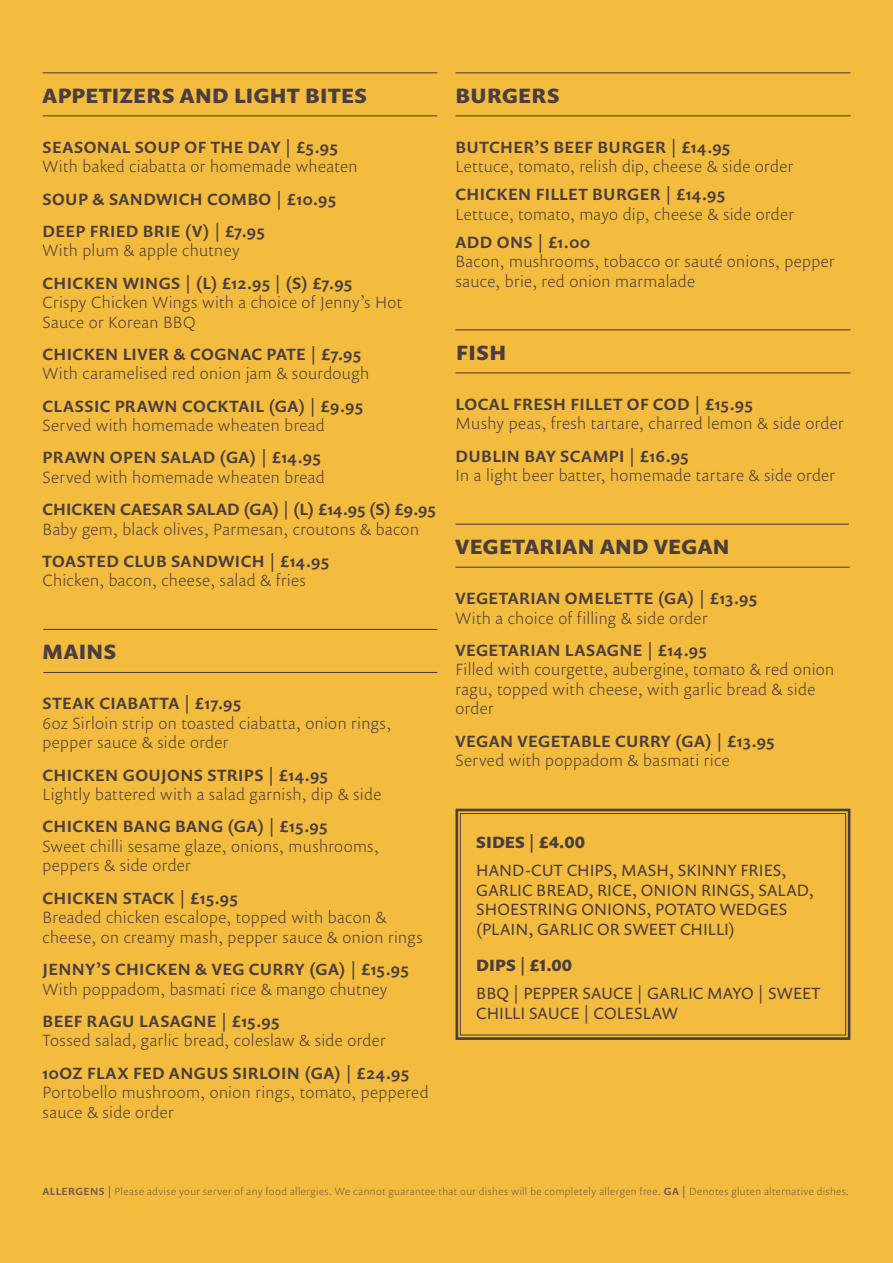
<style>
.page{position:relative;width:893px;height:1263px;background:#f3bc3e}
.page>*{position:absolute;margin:0;border:0;box-sizing:border-box;transform-origin:0 0}
.t1{font:700 21px "Prenton RP Pro";letter-spacing:.02em;color:#4b3e3e}
.t2{font:300 16.5px/19.5px "Prenton RP Pro";letter-spacing:.025em;color:#4b3e3e}
.t3{font:500 16.5px/32.2px "Prenton RP Pro";letter-spacing:.03em;color:#4b3e3e}
.t4{font:16.5px/19.5px "Prenton RP Pro";letter-spacing:.01em;color:#4b3e3e}
.t5{font:500 16.5px "Prenton RP Pro";letter-spacing:.01em;color:#4b3e3e}
.t6{font:700 16.5px "Prenton RP Pro";letter-spacing:.005em;color:#4b3e3e}
.t7{font:300 10.5px "Prenton RP Pro";letter-spacing:.04em;color:#715d4d}
.s1{font-weight:500}
</style>
<div class="page">
<svg style="left:455px;top:808px;width:396px;height:232px"></svg>
<div style="left:460px;top:813px;width:386px;height:222px;border:1px solid #4b3e3e"></div>
<hr style="left:43px;top:72px;width:394px;height:1px;background:#4b3e3e">
<hr style="left:43px;top:115px;width:394px;height:1px;background:#4b3e3e">
<hr style="left:43px;top:629px;width:394px;height:1px;background:#4b3e3e">
<hr style="left:43px;top:672px;width:394px;height:1px;background:#4b3e3e">
<hr style="left:455px;top:72px;width:395px;height:1px;background:#4b3e3e">
<hr style="left:455px;top:115px;width:395px;height:1px;background:#4b3e3e">
<hr style="left:455px;top:329px;width:395px;height:1px;background:#4b3e3e">
<hr style="left:455px;top:372px;width:395px;height:1px;background:#4b3e3e">
<hr style="left:455px;top:524px;width:394px;height:1px;background:#4b3e3e">
<hr style="left:455px;top:567px;width:395px;height:1px;background:#4b3e3e">
<p class="t1" style="left:43px;top:81px;width:326px">APPETIZERS AND LIGHT BITES</p>
<p class="t3" style="left:43px;top:130px;width:297px">SEASONAL SOUP OF THE DAY | £5.95</p>
<p class="t2" style="left:43px;top:156px;width:317px">With baked ciabatta or homemade wheaten</p>
<p class="t3" style="left:43px;top:182px;width:295px">SOUP &amp; SANDWICH COMBO | £10.95<br>DEEP FRIED BRIE (V) | £7.95</p>
<p class="t2" style="left:43px;top:240px;width:199px">With plum &amp; apple chutney</p>
<p class="t3" style="left:43px;top:266px;width:311px">CHICKEN WINGS | (L) £12.95 | (S) £7.95</p>
<p class="t2" style="left:43px;top:292px;width:361px">Crispy Chicken Wings with a choice of Jenny’s Hot<br>Sauce or Korean BBQ</p>
<p class="t3" style="left:43px;top:338px;width:320px">CHICKEN LIVER &amp; COGNAC PATE | £7.95</p>
<p class="t2" style="left:43px;top:363px;width:328px">With caramelised red onion jam &amp; sourdough</p>
<p class="t3" style="left:43px;top:389px;width:322px">CLASSIC PRAWN COCKTAIL (GA) | £9.95</p>
<p class="t2" style="left:43px;top:415px;width:284px">Served with homemade wheaten bread</p>
<p class="t3" style="left:43px;top:441px;width:280px">PRAWN OPEN SALAD (GA) | £14.95</p>
<p class="t2" style="left:43px;top:467px;width:284px">Served with homemade wheaten bread</p>
<p class="t5" style="left:43px;top:498px;width:395px">CHICKEN CAESAR SALAD (GA) | (L) £14.95 (S) £9.95</p>
<p class="t2" style="left:43px;top:518px;width:378px">Baby gem, black olives, Parmesan, croutons &amp; bacon</p>
<p class="t3" style="left:43px;top:545px;width:288px">TOASTED CLUB SANDWICH | £14.95</p>
<p class="t2" style="left:43px;top:570px;width:265px">Chicken, bacon, cheese, salad &amp; fries</p>
<p class="t1" style="left:43px;top:637px;width:75px">MAINS</p>
<p class="t3" style="left:43px;top:687px;width:200px">STEAK CIABATTA | £17.95</p>
<p class="t2" style="left:43px;top:713px;width:350px">6oz Sirloin strip on toasted ciabatta, onion rings, pepper sauce &amp; side order</p>
<p class="t3" style="left:43px;top:758px;width:287px">CHICKEN GOUJONS STRIPS | £14.95</p>
<p class="t2" style="left:43px;top:784px;width:340px">Lightly battered with a salad garnish, dip &amp; side</p>
<p class="t3" style="left:43px;top:810px;width:286px">CHICKEN BANG BANG (GA) | £15.95</p>
<p class="t2" style="left:43px;top:836px;width:338px">Sweet chilli sesame glaze, onions, mushrooms, peppers &amp; side order</p>
<p class="t3" style="left:43px;top:881px;width:197px">CHICKEN STACK | £15.95</p>
<p class="t2" style="left:43px;top:907px;width:382px">Breaded chicken escalope, topped with bacon &amp; cheese, on creamy mash, pepper sauce &amp; onion rings</p>
<p class="t3" style="left:43px;top:953px;width:368px">JENNY’S CHICKEN &amp; VEG CURRY (GA) | £15.95</p>
<p class="t2" style="left:43px;top:978px;width:346px">With poppadom, basmati rice &amp; mango chutney</p>
<p class="t3" style="left:43px;top:1004px;width:239px">BEEF RAGU LASAGNE | £15.95</p>
<p class="t2" style="left:43px;top:1030px;width:345px">Tossed salad, garlic bread, coleslaw &amp; side order</p>
<p class="t3" style="left:43px;top:1056px;width:368px">10OZ FLAX FED ANGUS SIRLOIN (GA) | £24.95</p>
<p class="t2" style="left:43px;top:1082px;width:388px">Portobello mushroom, onion rings, tomato, peppered sauce &amp; side order</p>
<p class="t1" style="left:455px;top:81px;width:106px">BURGERS</p>
<p class="t3" style="left:455px;top:130px;width:276px">BUTCHER’S BEEF BURGER | £14.95</p>
<p class="t2" style="left:455px;top:156px;width:339px">Lettuce, tomato, relish dip, cheese &amp; side order</p>
<p class="t3" style="left:455px;top:178px;width:271px">CHICKEN FILLET BURGER | £14.95</p>
<p class="t2" style="left:455px;top:204px;width:340px">Lettuce, tomato, mayo dip, cheese &amp; side order</p>
<p class="t3" style="left:455px;top:225px;width:136px">ADD ONS | £1.00</p>
<p class="t2" style="left:455px;top:251px;width:381px">Bacon, mushrooms, tobacco or sauté onions, pepper sauce, brie, red onion marmalade</p>
<p class="t1" style="left:456px;top:338px;width:51px">FISH</p>
<p class="t3" style="left:455px;top:387px;width:299px">LOCAL FRESH FILLET OF COD | £15.95</p>
<p class="t2" style="left:455px;top:413px;width:390px">Mushy peas, fresh tartare, charred lemon &amp; side order</p>
<p class="t3" style="left:455px;top:439px;width:235px">DUBLIN BAY SCAMPI | £16.95</p>
<p class="t2" style="left:455px;top:465px;width:381px">In a light beer batter, homemade tartare &amp; side order</p>
<p class="t1" style="left:455px;top:532px;width:276px">VEGETARIAN AND VEGAN</p>
<p class="t3" style="left:455px;top:582px;width:303px">VEGETARIAN OMELETTE (GA) | £13.95</p>
<p class="t2" style="left:455px;top:607px;width:253px">With a choice of filling &amp; side order</p>
<p class="t3" style="left:455px;top:634px;width:253px">VEGETARIAN LASAGNE | £14.95</p>
<p class="t2" style="left:455px;top:659px;width:380px">Filled with courgette, aubergine, tomato &amp; red onion ragu, topped with cheese, with garlic bread &amp; side order</p>
<p class="t3" style="left:455px;top:724px;width:321px">VEGAN VEGETABLE CURRY (GA) | £13.95</p>
<p class="t2" style="left:455px;top:750px;width:276px">Served with poppadom &amp; basmati rice</p>
<p class="t6" style="left:476px;top:831px;width:110px">SIDES | £4.00</p>
<p class="t4" style="left:476px;top:860px;width:339px">HAND-CUT CHIPS, MASH, SKINNY FRIES, GARLIC BREAD, RICE, ONION RINGS, SALAD, SHOESTRING ONIONS, POTATO WEDGES (PLAIN, GARLIC OR SWEET CHILLI)</p>
<p class="t6" style="left:476px;top:954px;width:97px">DIPS | £1.00</p>
<p class="t4" style="left:476px;top:983px;width:346px">BBQ | PEPPER SAUCE | GARLIC MAYO | SWEET<br>CHILLI SAUCE | COLESLAW</p>
<p class="t7" style="left:43px;top:1184px;width:808px"><span class="s1">ALLERGENS |</span> Please advise your server of any food allergies. We cannot guarantee that our dishes will be completely allergen free. <span class="s1">GA |</span> Denotes gluten alternative dishes.</p>
</div>
